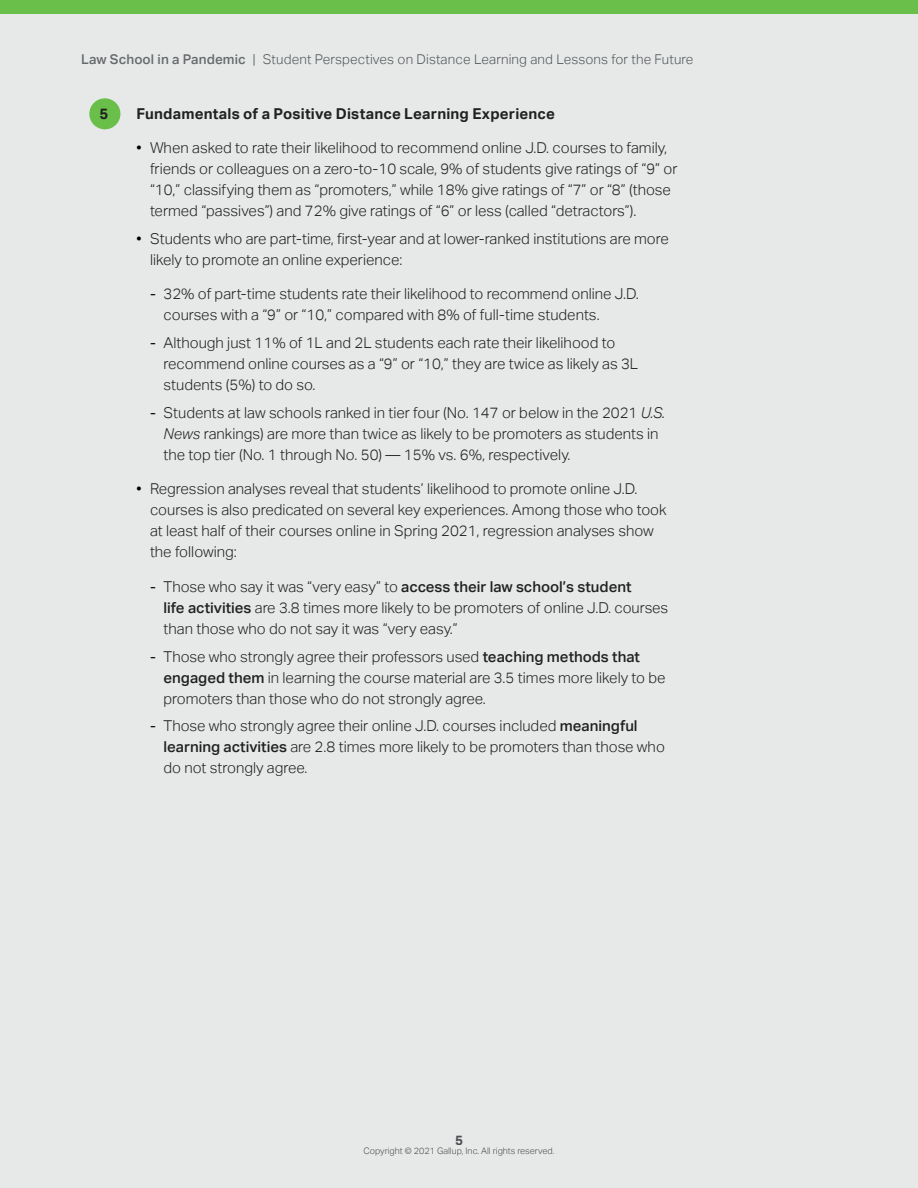
<style>
.page{position:relative;width:918px;height:1188px;background:#e7e9e9}
.page>*{position:absolute;margin:0;border:0;box-sizing:border-box;transform-origin:0 0}
.t1{font:300 15px/21px "Aktiv Grotesk";color:#212121}
.subhead_cap_circle{font:700 15px "Aktiv Grotesk";letter-spacing:.015em;color:#212121}
.t2{font:300 13.5px "Aktiv Grotesk";letter-spacing:.01em;color:#535759}
.t3{font:700 13.5px "Aktiv Grotesk";color:#535759}
.t4{font:300 9px "Aktiv Grotesk";color:#535759}
.s1{font-weight:500;color:#676a6c}
.s2{color:#000}
.s3{font-weight:400;color:#000}
.s4{font-style:italic}
.s5{font-weight:500}
</style>
<div class="page">
<div style="left:0;top:0;width:918px;height:14px;background:#6abf4a"></div>
<svg style="left:105px;top:98px;width:16px;height:31px"></svg>
<p class="t2" style="left:81px;top:51px;width:614px"><span class="s1">Law School in a Pandemic</span> | Student Perspectives on Distance Learning and Lessons for the Future</p>
<p class="subhead_cap_circle" style="left:100px;top:105px;width:10px">5</p>
<p class="subhead_cap_circle" style="left:136px;top:105px;width:420px">Fundamentals of a Positive Distance Learning Experience</p>
<p class="t1" style="left:150px;top:138px;width:529px;text-indent:-14px"><span class="s2">•</span> When asked to rate their likelihood to recommend online J.D. courses to family, friends or colleagues on a zero-to-10 scale, 9% of students give ratings of “9” or “10,” classifying them as “promoters,” while 18% give ratings of “7” or “8” (those termed “passives”) and 72% give ratings of “6” or less (called “detractors”).</p>
<p class="t1" style="left:150px;top:228px;width:520px;text-indent:-14px"><span class="s2">•</span> Students who are part-time, first-year and at lower-ranked institutions are more likely to promote an online experience:</p>
<p class="t1" style="left:164px;top:284px;width:477px;text-indent:-14px"><span class="s3">-</span> 32% of part-time students rate their likelihood to recommend online J.D. courses with a “9” or “10,” compared with 8% of full-time students.</p>
<p class="t1" style="left:164px;top:333px;width:476px;text-indent:-14px"><span class="s3">-</span> Although just 11% of 1L and 2L students each rate their likelihood to recommend online courses as a “9” or “10,” they are twice as likely as 3L students (5%) to do so.</p>
<p class="t1" style="left:164px;top:402px;width:503px;text-indent:-14px"><span class="s3">-</span> Students at law schools ranked in tier four (No. 147 or below in the 2021 <span class="s4">U.S.<br>News</span> rankings) are more than twice as likely to be promoters as students in the top tier (No. 1 through No. 50) — 15% vs. 6%, respectively.</p>
<p class="t1" style="left:150px;top:479px;width:518px;text-indent:-14px"><span class="s2">•</span> Regression analyses reveal that students’ likelihood to promote online J.D. courses is also predicated on several key experiences. Among those who took at least half of their courses online in Spring 2021, regression analyses show the following:</p>
<p class="t1" style="left:164px;top:576px;width:506px;text-indent:-14px"><span class="s3">-</span> Those who say it was “very easy” to <span class="s5">access their law school’s student<br>life activities</span> are 3.8 times more likely to be promoters of online J.D. courses than those who do not say it was “very easy.”</p>
<p class="t1" style="left:164px;top:646px;width:504px;text-indent:-14px"><span class="s3">-</span> Those who strongly agree their professors used <span class="s5">teaching methods that engaged them</span> in learning the course material are 3.5 times more likely to be promoters than those who do not strongly agree.</p>
<p class="t1" style="left:164px;top:716px;width:503px;text-indent:-14px"><span class="s3">-</span> Those who strongly agree their online J.D. courses included <span class="s5">meaningful learning activities</span> are 2.8 times more likely to be promoters than those who do not strongly agree.</p>
<p class="t3" style="left:455px;top:1132px;width:9px">5</p>
<p class="t4" style="left:363px;top:1146px;width:193px">Copyright © 2021 Gallup, Inc. All rights reserved.</p>
</div>
